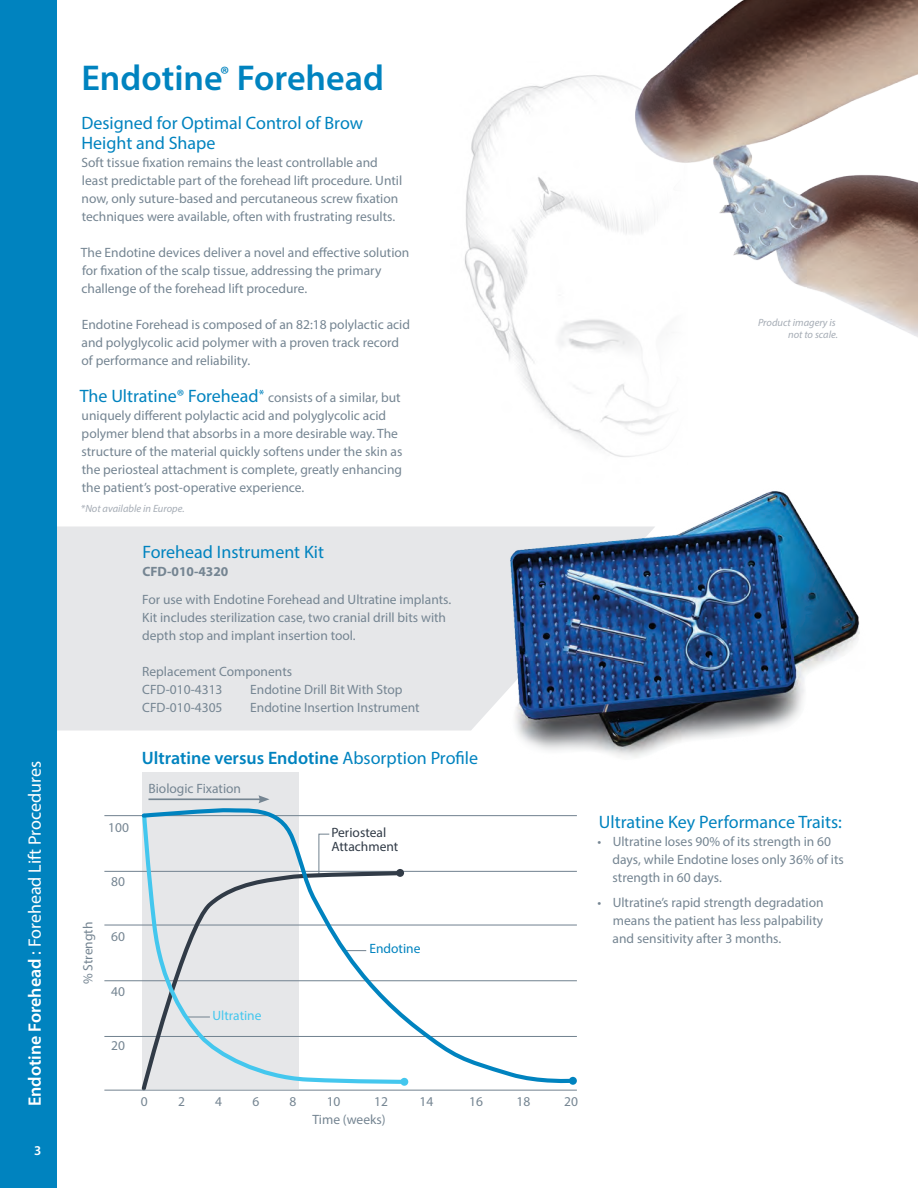
<style>
.page{position:relative;width:918px;height:1188px;background:#fff}
.page>*{position:absolute;margin:0;border:0;box-sizing:border-box;transform-origin:0 0}
.t1{font:600 36px "Myriad Pro";color:#0083bf}
.t2{font:18px/19.5px "Myriad Pro";color:#0083bf}
.t3{font:600 18px "Myriad Pro";color:#0083bf}
.t4{font:18px "Myriad Pro";color:#fff}
.t5{font:13.5px/18px "Myriad Pro";color:#758592}
.t6{font:13.5px/13.5px "Myriad Pro";color:#313b47}
.t7{font:700 13.5px "Myriad Pro";color:#758592}
.t8{font:13.5px "Myriad Pro";color:#44c7ee}
.t9{font:13.5px "Myriad Pro";color:#0083bf}
.t10{font:600 13.5px "Myriad Pro";color:#fff}
.t11{font:italic 10.5px/12px "Myriad Pro";color:#a5acb5;text-align:right}
.s1{font-weight:600}
.s2{font-size:18px;color:#0083bf}
.s3{font-weight:400}
</style>
<div class="page">
<img style="left:464px;top:75px;width:201px;height:382px">
<img style="left:624px;top:0;width:294px;height:344px">
<div style="left:56px;top:526px;width:444px;height:204px;background:#e6e7e9"></div>
<div style="left:0;top:0;width:56px;height:1188px;background:#0083bf"></div>
<div style="left:142px;top:772px;width:157px;height:317px;background:#e6e7e9"></div>
<hr style="left:148px;top:798px;width:113px;height:2px;background:#758592">
<svg style="left:258px;top:795px;width:12px;height:8px"></svg>
<hr style="left:104px;top:1036px;width:473px;height:1px;background:#758592">
<hr style="left:104px;top:980px;width:473px;height:1px;background:#758592">
<hr style="left:104px;top:925px;width:473px;height:1px;background:#758592">
<hr style="left:104px;top:871px;width:473px;height:1px;background:#758592">
<hr style="left:104px;top:815px;width:473px;height:1px;background:#758592">
<svg style="left:140px;top:808px;width:437px;height:280px"></svg>
<div style="left:569px;top:1077px;width:8px;height:8px;background:#0083bf;border-radius:50%"></div>
<hr style="left:104px;top:1090px;width:473px;height:1px;background:#758592">
<img style="left:500px;top:491px;width:360px;height:267px">
<h2 class="t4" style="left:24px;top:1106px;width:347px;rotate:-90deg"><span class="s1">Endotine Forehead</span> : Forehead Lift Procedures</h2>
<p class="t10" style="left:34px;top:1142px;width:9px">3</p>
<h1 class="t1" style="left:81px;top:55px;width:304px">Endotine<sup>®</sup> Forehead</h1>
<h2 class="t2" style="left:81px;top:113px;width:283px">Designed for Optimal Control of Brow<br>Height and Shape</h2>
<p class="t5" style="left:81px;top:153px;width:322px">Soft tissue fixation remains the least controllable and least predictable part of the forehead lift procedure. Until now, only suture-based and percutaneous screw fixation techniques were available, often with frustrating results.</p>
<p class="t5" style="left:81px;top:243px;width:330px">The Endotine devices deliver a novel and effective solution for fixation of the scalp tissue, addressing the primary challenge of the forehead lift procedure.</p>
<p class="t5" style="left:81px;top:315px;width:330px">Endotine Forehead is composed of an 82:18 polylactic acid and polyglycolic acid polymer with a proven track record of performance and reliability.</p>
<p class="t5" style="left:80px;top:388px;width:324px"><span class="s2">The Ultratine® Forehead</span><sup>*</sup> consists of a similar, but uniquely different polylactic acid and polyglycolic acid polymer blend that absorbs in a more desirable way. The structure of the material quickly softens under the skin as the periosteal attachment is complete, greatly enhancing the patient’s post-operative experience.</p>
<p class="t11" style="left:81px;top:502px;width:105px">*Not available in Europe.</p>
<h2 class="t2" style="left:142px;top:542px;width:183px">Forehead Instrument Kit</h2>
<p class="t7" style="left:142px;top:563px;width:87px">CFD-010-4320</p>
<p class="t5" style="left:142px;top:590px;width:311px">For use with Endotine Forehead and Ultratine implants.<br>Kit includes sterilization case, two cranial drill bits with depth stop and implant insertion tool.</p>
<p class="t5" style="left:142px;top:662px;width:151px">Replacement Components<br>CFD-010-4313</p>
<p class="t5" style="left:250px;top:680px;width:154px">Endotine Drill Bit With Stop</p>
<p class="t5" style="left:142px;top:698px;width:82px">CFD-010-4305</p>
<p class="t5" style="left:250px;top:698px;width:171px">Endotine Insertion Instrument</p>
<h2 class="t3" style="left:142px;top:746px;width:338px">Ultratine versus Endotine <span class="s3">Absorption Profile</span></h2>
<p class="t5" style="left:108px;top:818px;width:22px">100</p>
<p class="t5" style="left:79px;top:984px;width:64px;rotate:-90deg">% Strength</p>
<p class="t5" style="left:111px;top:873px;width:15px">80</p>
<p class="t5" style="left:111px;top:927px;width:15px">60</p>
<p class="t5" style="left:111px;top:982px;width:15px">40</p>
<p class="t5" style="left:111px;top:1037px;width:15px">20</p>
<p class="t5" style="left:148px;top:779px;width:94px">Biologic Fixation</p>
<p class="t8" style="left:213px;top:1007px;width:51px">Ultratine</p>
<p class="t6" style="left:331px;top:826px;width:69px">Periosteal<br>Attachment</p>
<p class="t9" style="left:369px;top:940px;width:53px">Endotine</p>
<p class="t5" style="left:141px;top:1092px;width:8px">0</p>
<p class="t5" style="left:178px;top:1092px;width:8px">2</p>
<p class="t5" style="left:215px;top:1092px;width:8px">4</p>
<p class="t5" style="left:252px;top:1092px;width:8px">6</p>
<p class="t5" style="left:290px;top:1092px;width:8px">8</p>
<p class="t5" style="left:327px;top:1092px;width:15px">10</p>
<p class="t5" style="left:374px;top:1092px;width:15px">12</p>
<p class="t5" style="left:420px;top:1092px;width:15px">14</p>
<p class="t5" style="left:469px;top:1092px;width:15px">16</p>
<p class="t5" style="left:517px;top:1092px;width:15px">18</p>
<p class="t5" style="left:564px;top:1092px;width:15px">20</p>
<p class="t5" style="left:312px;top:1110px;width:75px">Time (weeks)</p>
<p class="t11" style="left:758px;top:316px;width:81px">Product imagery is not to scale.</p>
<h2 class="t2" style="left:599px;top:812px;width:245px">Ultratine Key Performance Traits:</h2>
<p class="t5" style="left:613px;top:833px;width:233px;text-indent:-15px">• Ultratine loses 90% of its strength in 60 days, while Endotine loses only 36% of its strength in 60 days.</p>
<p class="t5" style="left:613px;top:893px;width:213px;text-align:justify;text-indent:-15px">• Ultratine’s rapid strength degradation means the patient has less palpability and sensitivity after 3 months.</p>
</div>
